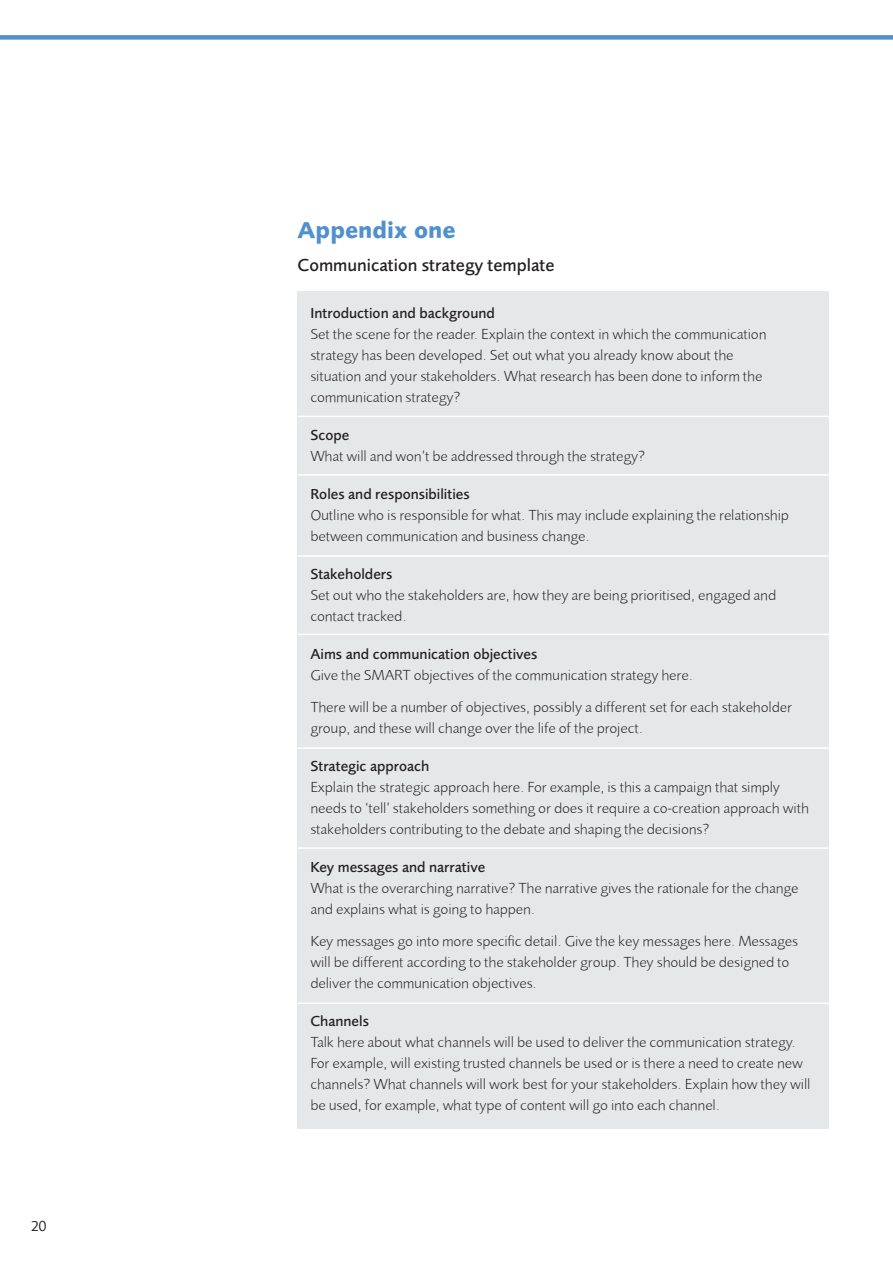
<style>
.page{position:relative;width:893px;height:1263px;background:#fff}
.page>*{position:absolute;margin:0;border:0;box-sizing:border-box;transform-origin:0 0}
.Heading_level_1_-_Bl{font:700 24px "Foundry Sans";color:#5090cc}
.Body_copy{font:500 18px "Foundry Sans";color:#231f20}
.Body_copy-2{font:300 15px/21px "Foundry Sans";color:#231f20}
.Body_copy-3{font:500 15px "Foundry Sans";color:#231f20}
.t1{font:15px "Foundry Sans";color:#231f20}
</style>
<div class="page">
<div style="left:0;top:35px;width:893px;height:5px;background:#5090cc"></div>
<div style="left:298px;top:291px;width:531px;height:837px;background:#e6e7e9"></div>
<hr style="left:298px;top:416px;width:531px;height:1px;background:#fff">
<hr style="left:298px;top:474px;width:531px;height:2px;background:#fff">
<hr style="left:298px;top:555px;width:531px;height:2px;background:#fff">
<hr style="left:298px;top:634px;width:531px;height:1px;background:#fff">
<hr style="left:298px;top:747px;width:531px;height:2px;background:#fff">
<hr style="left:298px;top:847px;width:531px;height:2px;background:#fff">
<hr style="left:298px;top:1002px;width:531px;height:2px;background:#fff">
<p class="t1" style="left:31px;top:1217px;width:17px">20</p>
<p class="Heading_level_1_-_Bl" style="left:298px;top:216px;width:159px">Appendix one</p>
<p class="Body_copy" style="left:298px;top:255px;width:258px">Communication strategy template</p>
<p class="Body_copy-3" style="left:310px;top:304px;width:186px">Introduction and background</p>
<p class="Body_copy-2" style="left:310px;top:323px;width:457px">Set the scene for the reader. Explain the context in which the communication strategy has been developed. Set out what you already know about the situation and your stakeholders. What research has been done to inform the communication strategy?</p>
<p class="Body_copy-3" style="left:310px;top:426px;width:40px">Scope</p>
<p class="Body_copy-2" style="left:310px;top:445px;width:336px">What will and won’t be addressed through the strategy?</p>
<p class="Body_copy-3" style="left:310px;top:485px;width:161px">Roles and responsibilities</p>
<p class="Body_copy-2" style="left:310px;top:504px;width:480px">Outline who is responsible for what. This may include explaining the relationship between communication and business change.</p>
<p class="Body_copy-3" style="left:310px;top:565px;width:84px">Stakeholders</p>
<p class="Body_copy-2" style="left:310px;top:584px;width:467px">Set out who the stakeholders are, how they are being prioritised, engaged and contact tracked.</p>
<p class="Body_copy-3" style="left:310px;top:645px;width:228px">Aims and communication objectives</p>
<p class="Body_copy-2" style="left:310px;top:664px;width:384px">Give the SMART objectives of the communication strategy here.</p>
<p class="Body_copy-2" style="left:310px;top:696px;width:483px">There will be a number of objectives, possibly a different set for each stakeholder group, and these will change over the life of the project.</p>
<p class="Body_copy-3" style="left:310px;top:757px;width:120px">Strategic approach</p>
<p class="Body_copy-2" style="left:310px;top:776px;width:500px">Explain the strategic approach here. For example, is this a campaign that simply needs to ‘tell’ stakeholders something or does it require a co-creation approach with stakeholders contributing to the debate and shaping the decisions?</p>
<p class="Body_copy-3" style="left:310px;top:858px;width:176px">Key messages and narrative</p>
<p class="Body_copy-2" style="left:310px;top:877px;width:490px">What is the overarching narrative? The narrative gives the rationale for the change and explains what is going to happen.</p>
<p class="Body_copy-2" style="left:310px;top:931px;width:489px">Key messages go into more specific detail. Give the key messages here. Messages will be different according to the stakeholder group. They should be designed to deliver the communication objectives.</p>
<p class="Body_copy-3" style="left:310px;top:1013px;width:60px">Channels</p>
<p class="Body_copy-2" style="left:310px;top:1032px;width:501px">Talk here about what channels will be used to deliver the communication strategy.<br>For example, will existing trusted channels be used or is there a need to create new channels? What channels will work best for your stakeholders. Explain how they will be used, for example, what type of content will go into each channel.</p>
</div>
